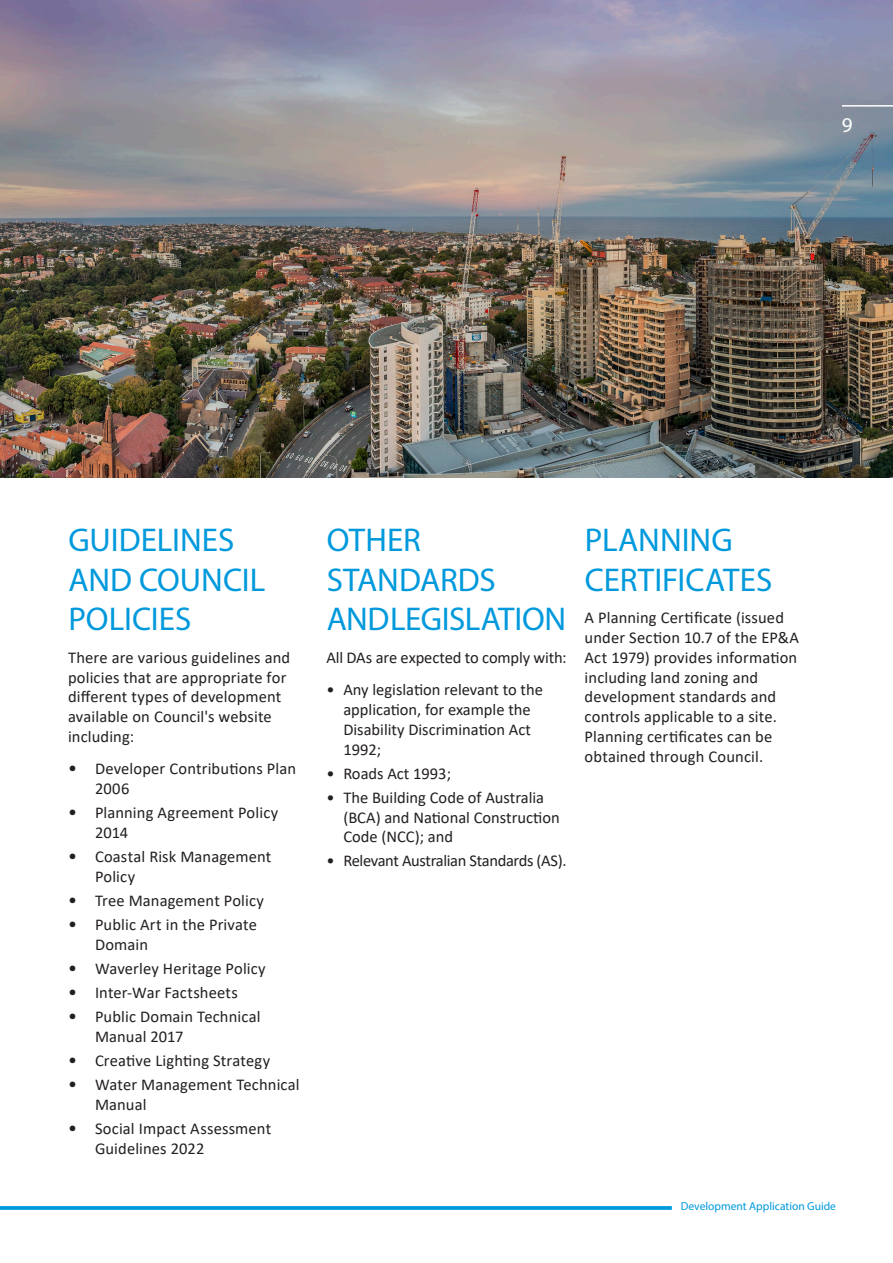
<style>
.page{position:relative;width:893px;height:1263px;background:#fff}
.page>*{position:absolute;margin:0;border:0;box-sizing:border-box;transform-origin:0 0}
.Body_Copy{font:33px/39.6px "Myriad Pro";color:#0099dc}
.Subhead{font:33px/39.6px "Myriad Pro";letter-spacing:-.01em;color:#0099dc}
.Bullets{font:21px "Myriad Pro";color:#fff}
.Body_Copy-2{font:16.5px/19.8px "Calibri";letter-spacing:.005em;color:#231f20}
.bullets{font:16.5px/19.8px "Calibri";color:#231f20}
.bullets-2{font:16.5px "Calibri";letter-spacing:-.02em;color:#231f20}
.t1{font:11.55px "Myriad Pro";color:#0099dc}
.s1{font-size:18px}
</style>
<div class="page">
<svg style="left:0;top:1206px;width:672px;height:4px"></svg>
<img style="left:0;top:0;width:893px;height:477px">
<hr style="left:842px;top:105px;width:51px;height:2px;background:#fff">
<p class="Bullets" style="left:842px;top:112px;width:12px">9</p>
<p class="Body_Copy" style="left:68px;top:519px;width:198px">GUIDELINES<br>AND COUNCIL<br>POLICIES</p>
<p class="Body_Copy-2" style="left:68px;top:647px;width:224px">There are various guidelines and policies that are appropriate for different types of development available on Council's website including:</p>
<p class="Body_Copy-2" style="left:95px;top:759px;width:202px;text-indent:-27px"><span class="s1">•</span> Developer Contributions Plan<br>2006</p>
<p class="Body_Copy-2" style="left:95px;top:802px;width:185px;text-indent:-27px"><span class="s1">•</span> Planning Agreement Policy<br>2014</p>
<p class="Body_Copy-2" style="left:95px;top:846px;width:178px;text-indent:-27px"><span class="s1">•</span> Coastal Risk Management<br>Policy</p>
<p class="Body_Copy-2" style="left:68px;top:890px;width:197px"><span class="s1">•</span> Tree Management Policy</p>
<p class="Body_Copy-2" style="left:95px;top:914px;width:164px;text-indent:-27px"><span class="s1">•</span> Public Art in the Private<br>Domain</p>
<p class="Body_Copy-2" style="left:68px;top:958px;width:199px"><span class="s1">•</span> Waverley Heritage Policy</p>
<p class="Body_Copy-2" style="left:68px;top:982px;width:171px"><span class="s1">•</span> Inter-War Factsheets</p>
<p class="Body_Copy-2" style="left:95px;top:1006px;width:167px;text-indent:-27px"><span class="s1">•</span> Public Domain Technical<br>Manual 2017</p>
<p class="Body_Copy-2" style="left:68px;top:1050px;width:204px"><span class="s1">•</span> Creative Lighting Strategy</p>
<p class="Body_Copy-2" style="left:95px;top:1074px;width:206px;text-indent:-27px"><span class="s1">•</span> Water Management Technical<br>Manual</p>
<p class="Body_Copy-2" style="left:95px;top:1118px;width:178px;text-indent:-27px"><span class="s1">•</span> Social Impact Assessment<br>Guidelines 2022</p>
<p class="Subhead" style="left:327px;top:519px;width:241px">OTHER<br>STANDARDS<br>AND LEGISLATION</p>
<p class="Body_Copy-2" style="left:326px;top:647px;width:242px">All DAs are expected to comply with:</p>
<p class="bullets" style="left:343px;top:679px;width:201px;text-indent:-17px">• Any legislation relevant to the application, for example the<br>Disability Discrimination Act<br>1992;</p>
<p class="Body_Copy-2" style="left:326px;top:763px;width:126px">• Roads Act 1993;</p>
<p class="bullets" style="left:343px;top:787px;width:218px;text-indent:-17px">• The Building Code of Australia (BCA) and National Construction<br>Code (NCC); and</p>
<p class="bullets-2" style="left:326px;top:849px;width:242px">• Relevant Australian Standards (AS).</p>
<p class="Body_Copy" style="left:585px;top:519px;width:189px">PLANNING<br>CERTIFICATES</p>
<p class="Body_Copy-2" style="left:585px;top:607px;width:216px">A Planning Certificate (issued under Section 10.7 of the EP&amp;A<br>Act 1979) provides information including land zoning and development standards and controls applicable to a site.<br>Planning certificates can be obtained through Council.</p>
<p class="t1" style="left:681px;top:1199px;width:157px">Development Application Guide</p>
</div>
